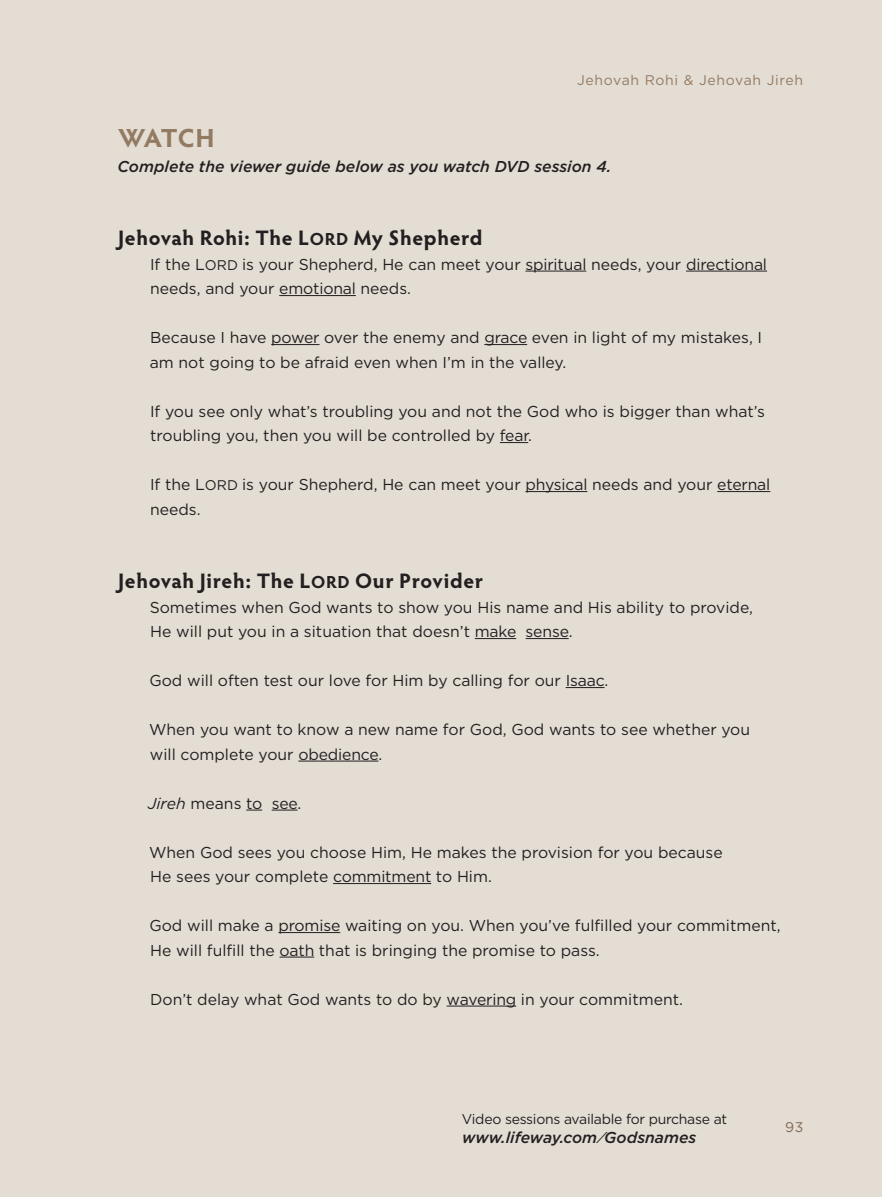
<style>
.page{position:relative;width:882px;height:1197px;background:#e4ddd4}
.page>*{position:absolute;margin:0;border:0;box-sizing:border-box;transform-origin:0 0}
.t1{font:700 26.25px "Hypatia Sans Pro";color:#937b62}
.t2{font:700 21px "Hypatia Sans Pro";letter-spacing:.03em;color:#231f20}
.t3{font:15.75px/24.5px "Gotham";color:#231f20}
.t4{font:italic 500 15.75px "Gotham";color:#231f20}
.t5{font:14px "Gotham";letter-spacing:-.02em;color:#231f20}
.t6{font:14px "Gotham";letter-spacing:.05em;color:#937b62}
.s1{font-size:17.5px}
.s2{font-size:14px}
.s3{font-style:italic}
</style>
<div class="page">
<hr style="left:525px;top:271px;width:61px;height:1px;background:#231f20">
<hr style="left:686px;top:271px;width:81px;height:1px;background:#231f20">
<hr style="left:279px;top:295px;width:77px;height:1px;background:#231f20">
<hr style="left:271px;top:344px;width:49px;height:1px;background:#231f20">
<hr style="left:484px;top:344px;width:43px;height:1px;background:#231f20">
<svg style="left:500px;top:442px;width:28px;height:1px"></svg>
<hr style="left:525px;top:491px;width:62px;height:1px;background:#231f20">
<hr style="left:717px;top:491px;width:53px;height:1px;background:#231f20">
<hr style="left:475px;top:638px;width:41px;height:1px;background:#231f20">
<hr style="left:526px;top:638px;width:43px;height:1px;background:#231f20">
<hr style="left:566px;top:687px;width:39px;height:1px;background:#231f20">
<hr style="left:298px;top:761px;width:80px;height:1px;background:#231f20">
<svg style="left:246px;top:810px;width:16px;height:1px"></svg>
<svg style="left:272px;top:810px;width:26px;height:1px"></svg>
<hr style="left:333px;top:883px;width:98px;height:1px;background:#231f20">
<hr style="left:278px;top:932px;width:62px;height:1px;background:#231f20">
<hr style="left:280px;top:957px;width:34px;height:1px;background:#231f20">
<hr style="left:447px;top:1006px;width:69px;height:1px;background:#231f20">
<p class="t6" style="left:577px;top:71px;width:228px">Jehovah Rohi &amp; Jehovah Jireh</p>
<h1 class="t1" style="left:118px;top:119px;width:93px">Wat ch</h1>
<p class="t4" style="left:118px;top:156px;width:495px">Complete the viewer guide below as you watch DVD session 4.</p>
<h2 class="t2" style="left:118px;top:223px;width:366px">Jehovah Rohi: The L<span class="s1">ORD</span> My Shepherd</h2>
<p class="t3" style="left:150px;top:251px;width:619px">If the L<span class="s2">ORD</span> is your Shepherd, He can meet your spiritual needs, your directional needs, and your emotional needs.</p>
<p class="t3" style="left:150px;top:325px;width:614px">Because I have power over the enemy and grace even in light of my mistakes, I am not going to be afraid even when I’m in the valley.</p>
<p class="t3" style="left:150px;top:398px;width:617px">If you see only what’s troubling you and not the God who is bigger than what’s troubling you, then you will be controlled by fear.</p>
<p class="t3" style="left:150px;top:472px;width:622px">If the L<span class="s2">ORD</span> is your Shepherd, He can meet your physical needs and your eternal needs.</p>
<h2 class="t2" style="left:118px;top:566px;width:367px">Jehovah Jireh: The L<span class="s1">ORD</span> Our Provider</h2>
<p class="t3" style="left:150px;top:594px;width:605px">Sometimes when God wants to show you His name and His ability to provide,<br>He will put you in a situation that doesn’t make sense.</p>
<p class="t3" style="left:149px;top:668px;width:460px">God will often test our love for Him by calling for our Isaac.</p>
<p class="t3" style="left:149px;top:717px;width:602px">When you want to know a new name for God, God wants to see whether you will complete your obedience.</p>
<p class="t3" style="left:148px;top:790px;width:155px"><span class="s3">Jireh</span> means to see.</p>
<p class="t3" style="left:149px;top:839px;width:575px">When God sees you choose Him, He makes the provision for you because<br>He sees your complete commitment to Him.</p>
<p class="t3" style="left:149px;top:913px;width:633px">God will make a promise waiting on you. When you’ve fulfilled your commitment,<br>He will fulfill the oath that is bringing the promise to pass.</p>
<p class="t3" style="left:150px;top:986px;width:534px">Don’t delay what God wants to do by wavering in your commitment.</p>
<p class="t5" style="left:462px;top:1110px;width:267px">Video sessions available for purchase at</p>
<p class="t4" style="left:462px;top:1127px;width:236px">www.lifeway.com /Godsnames</p>
<p class="t6" style="left:785px;top:1118px;width:20px">93</p>
</div>
